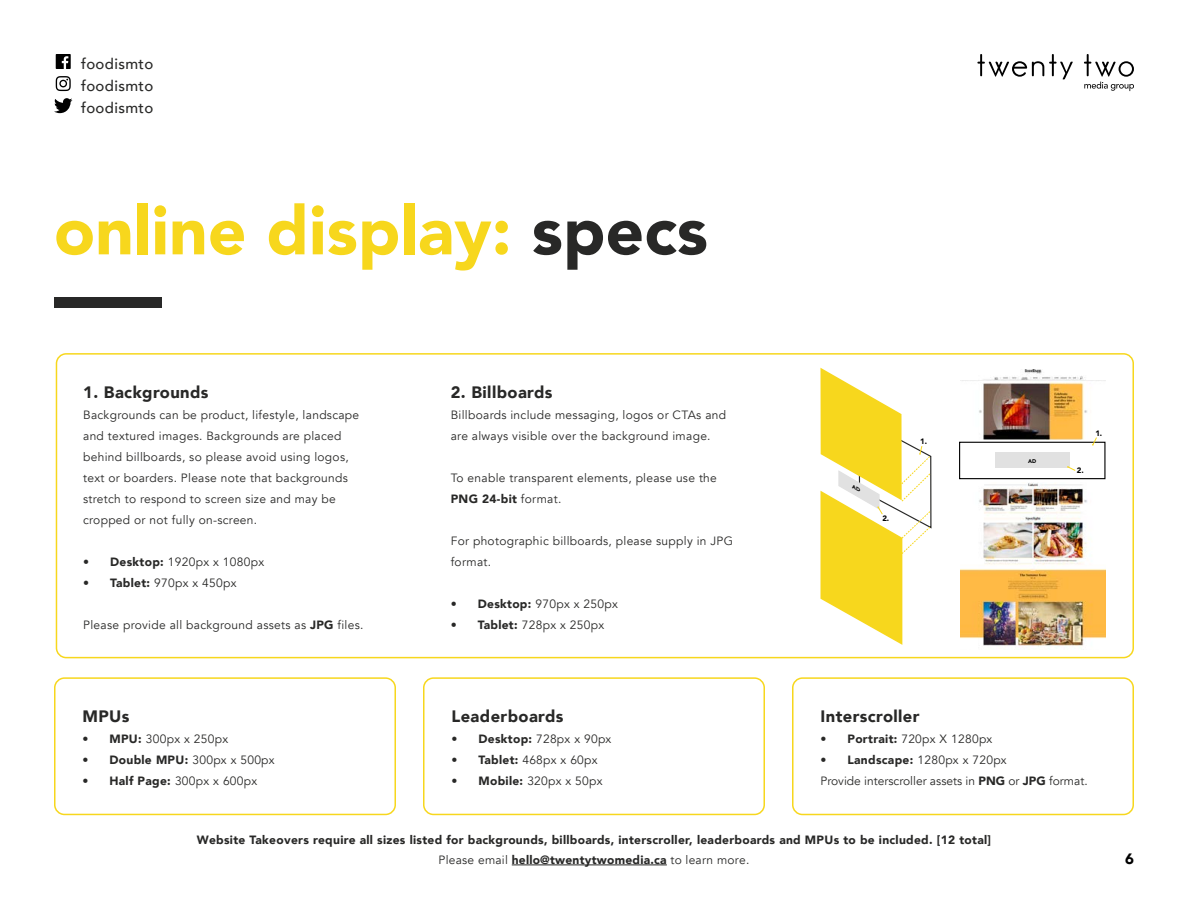
<style>
.page{position:relative;width:1188px;height:918px;background:#fff}
.page>*{position:absolute;margin:0;border:0;box-sizing:border-box;transform-origin:0 0}
.t1{font:900 67.5px "Avenir";color:#f7d71d}
.t2{font:900 16.5px "Avenir";letter-spacing:.025em;color:#282827}
.t3{font:500 15px/22px "Avenir";letter-spacing:.025em;color:#282827;text-align:justify}
.t4{font:900 15px "Avenir";color:#000}
.t5{font:12px/21px "Avenir";letter-spacing:.025em;color:#282827}
.t6{font:900 12px "Avenir";letter-spacing:.025em;color:#282827}
.t7{font:12px/21px "Avenir";color:#282827}
.t8{font:900 7.8px "Avenir";color:#000}
.t9{font:900 5.4px "Avenir";color:#000}
.s1{color:#282827}
.s2{font-weight:900}
.s3{font-weight:400}
</style>
<div class="page">
<div style="left:56px;top:353px;width:1078px;height:305px;border:2px solid #f7d71d;border-radius:10px"></div>
<div style="left:54px;top:298px;width:108px;height:10px;background:#282827"></div>
<div style="left:792px;top:677px;width:342px;height:138px;border:2px solid #f7d71d;border-radius:10px"></div>
<div style="left:423px;top:677px;width:342px;height:138px;border:2px solid #f7d71d;border-radius:10px"></div>
<div style="left:54px;top:677px;width:342px;height:138px;border:2px solid #f7d71d;border-radius:10px"></div>
<img style="left:960px;top:483px;width:146px;height:164px">
<div style="left:959px;top:442px;width:147px;height:37px;border:1px solid #000"></div>
<div style="left:995px;top:453px;width:74px;height:15px;background:#e1e1e1"></div>
<img style="left:983px;top:370px;width:102px;height:10px">
<img style="left:960px;top:380px;width:146px;height:60px">
<svg style="left:1067px;top:466px;width:9px;height:5px"></svg>
<svg style="left:1092px;top:437px;width:6px;height:9px"></svg>
<hr style="left:512px;top:865px;width:155px;height:1px;background:#282827">
<svg style="left:54px;top:98px;width:18px;height:15px"></svg>
<svg style="left:56px;top:54px;width:15px;height:15px"></svg>
<svg style="left:56px;top:76px;width:15px;height:15px"></svg>
<svg style="left:977px;top:54px;width:96px;height:25px"></svg>
<svg style="left:1084px;top:54px;width:50px;height:37px"></svg>
<svg style="left:820px;top:368px;width:112px;height:277px"></svg>
<p class="t3" style="left:81px;top:52px;width:74px">foodismto foodismto foodismto</p>
<h1 class="t1" style="left:54px;top:173px;width:655px">online display: <span class="s1">specs</span></h1>
<h2 class="t2" style="left:83px;top:378px;width:127px">1. Backgrounds</h2>
<p class="t5" style="left:83px;top:405px;width:278px">Backgrounds can be product, lifestyle, landscape and textured images. Backgrounds are placed behind billboards, so please avoid using logos, text or boarders. Please note that backgrounds stretch to respond to screen size and may be cropped or not fully on-screen.</p>
<p class="t5" style="left:83px;top:552px;width:183px"><span class="s2">• Desktop:</span> 1920px x 1080px</p>
<p class="t5" style="left:83px;top:573px;width:155px"><span class="s2">• Tablet:</span> 970px x 450px</p>
<p class="t5" style="left:83px;top:615px;width:282px">Please provide all background assets as <span class="s2">JPG</span> files.</p>
<h2 class="t2" style="left:451px;top:378px;width:103px">2. Billboards</h2>
<p class="t5" style="left:451px;top:404px;width:277px">Billboards include messaging, logos or CTAs and are always visible over the background image.</p>
<p class="t5" style="left:451px;top:467px;width:268px">To enable transparent elements, please use the<br><span class="s2">PNG 24-bit</span> format.</p>
<p class="t5" style="left:451px;top:530px;width:284px">For photographic billboards, please supply in JPG format.</p>
<p class="t5" style="left:451px;top:593px;width:169px"><span class="s2">• Desktop:</span> 970px x 250px</p>
<p class="t5" style="left:451px;top:614px;width:155px"><span class="s2">• Tablet:</span> 728px x 250px</p>
<p class="t8" style="left:882px;top:512px;width:8px">2.</p>
<p class="t8" style="left:920px;top:435px;width:8px">1.</p>
<p class="t9" style="left:1028px;top:457px;width:10px">AD</p>
<p class="t8" style="left:1095px;top:426px;width:8px">1.</p>
<p class="t8" style="left:1077px;top:464px;width:8px">2.</p>
<h2 class="t2" style="left:82px;top:702px;width:49px">MPUs</h2>
<p class="t5" style="left:82px;top:729px;width:147px"><span class="s2">• MPU:</span> 300px x 250px</p>
<p class="t6" style="left:82px;top:750px;width:194px">• Double MPU: <span class="s3">300px x 500px</span></p>
<p class="t5" style="left:82px;top:771px;width:176px"><span class="s2">• Half Page:</span> 300px x 600px</p>
<h2 class="t2" style="left:452px;top:702px;width:114px">Leaderboards</h2>
<p class="t5" style="left:452px;top:729px;width:161px"><span class="s2">• Desktop:</span> 728px x 90px</p>
<p class="t5" style="left:452px;top:750px;width:148px"><span class="s2">• Tablet:</span> 468px x 60px</p>
<p class="t5" style="left:452px;top:771px;width:153px"><span class="s2">• Mobile:</span> 320px x 50px</p>
<h2 class="t2" style="left:820px;top:702px;width:101px">Interscroller</h2>
<p class="t5" style="left:820px;top:729px;width:173px"><span class="s2">• Portrait:</span> 720px X 1280px</p>
<p class="t7" style="left:820px;top:750px;width:269px"><span class="s2">• Landscape:</span> 1280px x 720px<br>Provide interscroller assets in <span class="s2">PNG</span> or <span class="s2">JPG</span> format.</p>
<p class="t6" style="left:197px;top:830px;width:796px">Website Takeovers require all sizes listed for backgrounds, billboards, interscroller, leaderboards and MPUs to be included. [12 total]</p>
<p class="t5" style="left:439px;top:850px;width:312px">Please email <span class="s2">hello@twentytwomedia.ca</span> to learn more.</p>
<p class="t4" style="left:1125px;top:846px;width:10px">6</p>
</div>
